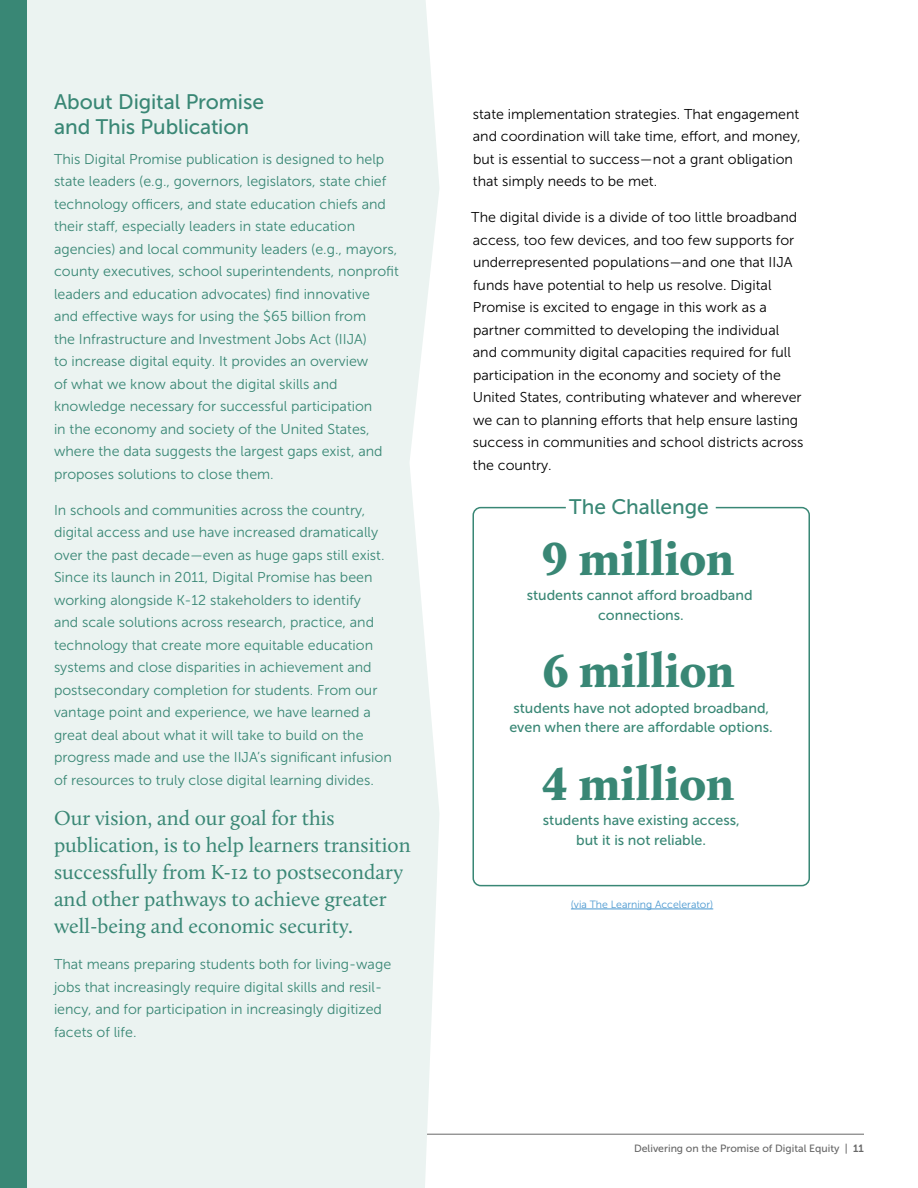
<style>
.page{position:relative;width:918px;height:1188px;background:#fff}
.page>*{position:absolute;margin:0;border:0;box-sizing:border-box;transform-origin:0 0}
.Bold_Number_2{font:900 48px "Calluna";color:#398775}
.Bold_Callout_2{font:21px/27px "Calluna";color:#398775}
.Side_Bar_Header{font:21px/25.5px "Museo Sans 500";letter-spacing:-.005em;color:#398775}
.H3{font:21px "Museo Sans 500";color:#398775}
.t1{font:14.25px/22.5px "Museo Sans 300";color:#398775}
.t2{font:14.25px/22.5px "Museo Sans 300";color:#000}
.Large_Caption{font:14.25px/19.5px "Museo Sans 500";color:#398775;text-align:center}
.t3{font:10.5px "Museo Sans 500";color:#676767}
.Footnote{font:10.5px "Museo Sans 300";color:#4a98d0}
.s1{font-family:"Museo Sans 700"}
</style>
<div class="page">
<div style="left:0;top:0;width:27px;height:1188px;background:#398775"></div>
<hr style="left:54px;top:1134px;width:810px;height:1px;background:#676767">
<div style="left:27px;top:0;width:413px;height:1188px;background:#ebf3f1"></div>
<div style="left:472px;top:507px;width:338px;height:379px;border:2px solid #398775;border-radius:8px"></div>
<hr style="left:571px;top:909px;width:142px;height:1px;background:#4a98d0">
<p class="Side_Bar_Header" style="left:54px;top:89px;width:212px">About Digital Promise and This Publication</p>
<p class="t1" style="left:54px;top:147px;width:346px">This Digital Promise publication is designed to help state leaders (e.g., governors, legislators, state chief technology officers, and state education chiefs and their staff, especially leaders in state education agencies) and local community leaders (e.g., mayors, county executives, school superintendents, nonprofit leaders and education advocates) find innovative<br>and effective ways for using the $65 billion from<br>the Infrastructure and Investment Jobs Act (IIJA)<br>to increase digital equity. It provides an overview<br>of what we know about the digital skills and knowledge necessary for successful participation<br>in the economy and society of the United States, where the data suggests the largest gaps exist, and proposes solutions to close them.</p>
<p class="t1" style="left:54px;top:498px;width:339px">In schools and communities across the country, digital access and use have increased dramatically over the past decade—even as huge gaps still exist.<br>Since its launch in 2011, Digital Promise has been working alongside K-12 stakeholders to identify<br>and scale solutions across research, practice, and technology that create more equitable education systems and close disparities in achievement and postsecondary completion for students. From our vantage point and experience, we have learned a great deal about what it will take to build on the progress made and use the IIJA’s significant infusion of resources to truly close digital learning divides.</p>
<p class="Bold_Callout_2" style="left:54px;top:804px;width:358px">Our vision, and our goal for this publication, is to help learners transition successfully from K-12 to postsecondary and other pathways to achieve greater well-being and economic security.</p>
<p class="t1" style="left:54px;top:953px;width:339px">That means preparing students both for living-wage jobs that increasingly require digital skills and resil&shy;iency, and for participation in increasingly digitized facets of life.</p>
<p class="t2" style="left:473px;top:103px;width:329px">state implementation strategies. That engagement and coordination will take time, effort, and money, but is essential to success—not a grant obligation that simply needs to be met.</p>
<p class="t2" style="left:471px;top:206px;width:334px">The digital divide is a divide of too little broadband access, too few devices, and too few supports for underrepresented populations—and one that IIJA funds have potential to help us resolve. Digital Promise is excited to engage in this work as a partner committed to developing the individual and community digital capacities required for full participation in the economy and society of the United States, contributing whatever and wherever we can to planning efforts that help ensure lasting success in communities and school districts across the country.</p>
<h2 class="H3" style="left:569px;top:495px;width:141px">The Challenge</h2>
<p class="Bold_Number_2" style="left:542px;top:528px;width:194px">9 million</p>
<p class="Large_Caption" style="left:527px;top:585px;width:227px">students cannot afford broadband connections.</p>
<p class="Bold_Number_2" style="left:542px;top:641px;width:194px">6 million</p>
<p class="Large_Caption" style="left:509px;top:698px;width:265px;text-align:left">students have not adopted broadband, even when there are affordable options.</p>
<p class="Bold_Number_2" style="left:542px;top:753px;width:193px">4 million</p>
<p class="Large_Caption" style="left:543px;top:810px;width:198px">students have existing access, but it is not reliable.</p>
<p class="Footnote" style="left:571px;top:899px;width:144px">(via The Learning Accelerator)</p>
<p class="t3" style="left:634px;top:1142px;width:231px">Delivering on the Promise of Digital Equity | <span class="s1">11</span></p>
</div>
